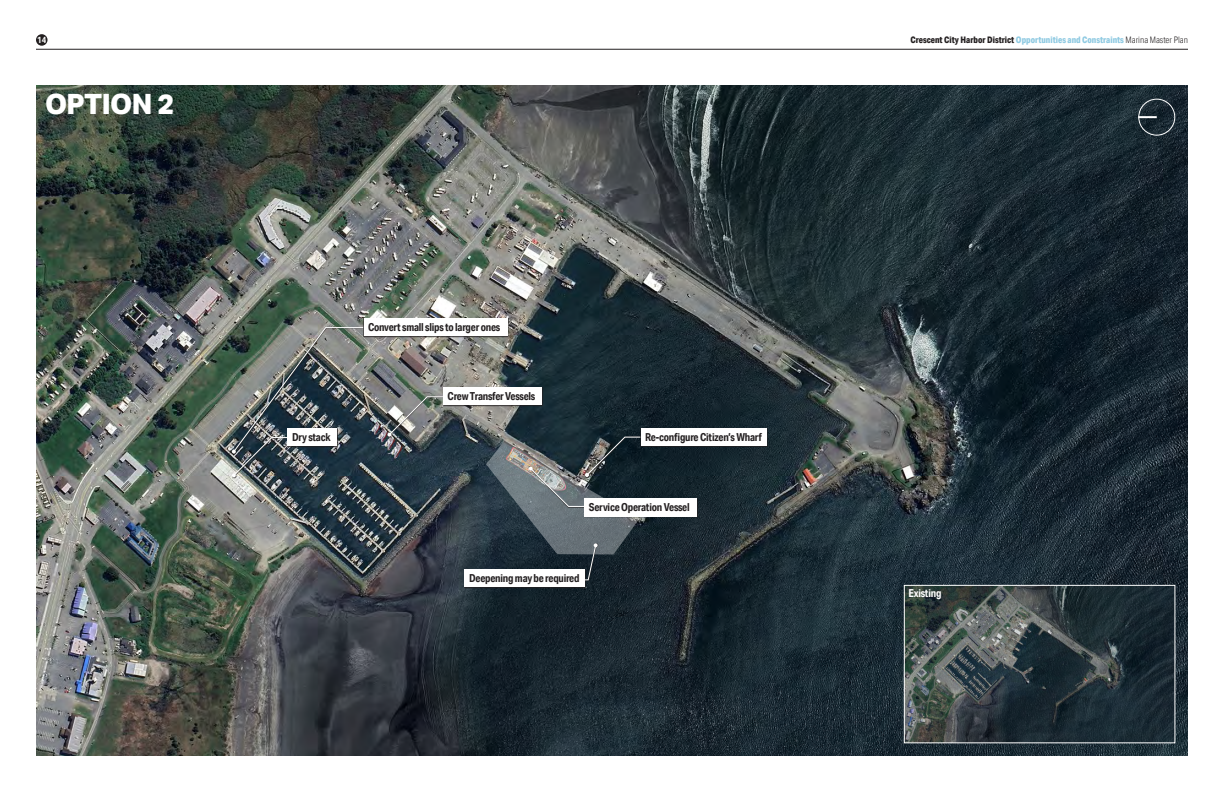
<style>
.page{position:relative;width:1224px;height:792px;background:#fff}
.page>*{position:absolute;margin:0;border:0;box-sizing:border-box;transform-origin:0 0}
.Heading_1_sub{font:800 28px "Aktiv Grotesk";letter-spacing:-.02em;color:#fff}
.t1{font:700 11px "Aktiv Grotesk Cd";letter-spacing:-.02em;color:#231f20}
.t2{font:700 11px "Aktiv Grotesk Cd";letter-spacing:-.02em;color:#fff}
.t3{font:800 9px "Aktiv Grotesk Cd";color:#8fcae2}
.t4{font:700 9px "Aktiv Grotesk Cd";color:#fff}
.s1{color:#231f20}
.s2{font-weight:300;color:#231f20}
</style>
<div class="page">
<hr style="left:36px;top:49px;width:1152px;height:1px;background:#231f20">
<div style="left:36px;top:34px;width:12px;height:12px;background:#231f20;border-radius:50%"></div>
<img style="left:36px;top:86px;width:1152px;height:670px">
<img style="left:906px;top:587px;width:267px;height:154px">
<div style="left:904px;top:585px;width:271px;height:158px;border:1px solid #fff"></div>
<div style="left:1138px;top:99px;width:37px;height:37px;border:1px solid #fff;border-radius:50%"></div>
<svg style="left:1138px;top:116px;width:19px;height:2px"></svg>
<div style="left:641px;top:428px;width:127px;height:19px;background:#231f20"></div>
<div style="left:641px;top:428px;width:126px;height:18px;background:#fff"></div>
<div style="left:232px;top:437px;width:57px;height:41px;background:#231f20;opacity:.75"></div>
<img style="left:232px;top:327px;width:133px;height:150px">
<div style="left:364px;top:318px;width:145px;height:19px;background:#231f20;opacity:.75"></div>
<div style="left:364px;top:318px;width:144px;height:18px;background:#fff"></div>
<div style="left:387px;top:396px;width:57px;height:42px;background:#231f20;opacity:.75"></div>
<svg style="left:387px;top:396px;width:57px;height:41px;background:#818482"></svg>
<div style="left:443px;top:387px;width:100px;height:20px;background:#231f20;opacity:.75"></div>
<div style="left:443px;top:387px;width:99px;height:18px;background:#fff"></div>
<div style="left:585px;top:498px;width:113px;height:19px;background:#231f20;opacity:.75"></div>
<div style="left:584px;top:498px;width:113px;height:18px;background:#fff"></div>
<div style="left:465px;top:570px;width:121px;height:19px;background:#231f20"></div>
<div style="left:465px;top:569px;width:120px;height:18px;background:#fff"></div>
<svg style="left:486px;top:436px;width:156px;height:145px;background:#556066"></svg>
<p class="t4" style="left:37px;top:34px;width:10px">14</p>
<p class="t3" style="left:911px;top:34px;width:279px"><span class="s1">Crescent City Harbor District</span> Opportunities and Constraints <span class="s2">Marina Master Plan</span></p>
<p class="Heading_1_sub" style="left:45px;top:88px;width:131px">OPTION 2</p>
<p class="t1" style="left:368px;top:320px;width:134px">Convert small slips to larger ones</p>
<p class="t1" style="left:448px;top:390px;width:89px">Crew Transfer Vessels</p>
<p class="t1" style="left:292px;top:430px;width:40px">Dry stack</p>
<p class="t1" style="left:645px;top:430px;width:118px">Re-configure Citizen’s Wharf</p>
<p class="t1" style="left:589px;top:500px;width:102px">Service Operation Vessel</p>
<p class="t1" style="left:469px;top:572px;width:112px">Deepening may be required</p>
<p class="t2" style="left:908px;top:587px;width:35px">Existing</p>
</div>
